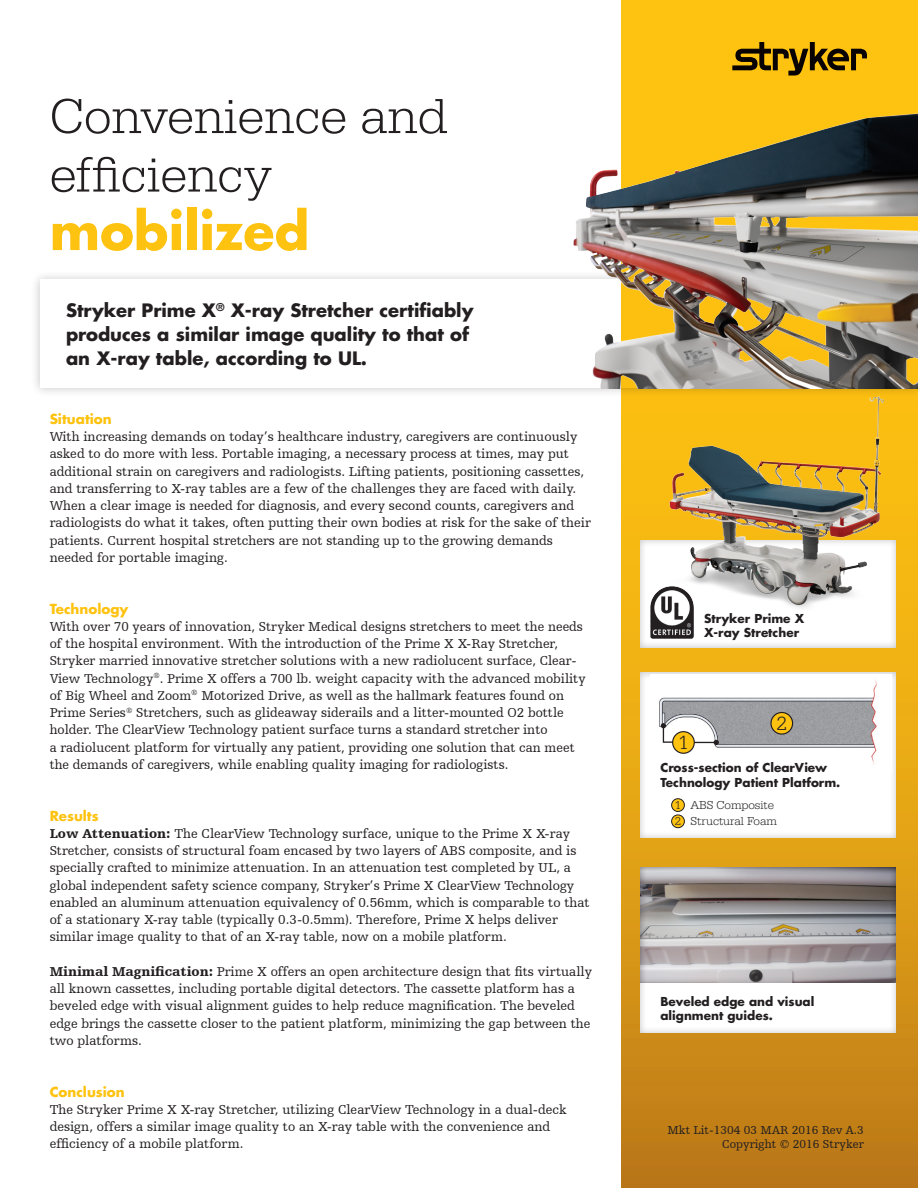
<style>
.page{position:relative;width:918px;height:1188px;background:#fff}
.page>*{position:absolute;margin:0;border:0;box-sizing:border-box;transform-origin:0 0}
.t1{font:300 51px "Egyptienne URW";color:#231f20}
.t2{font:700 51px "Futura Std";color:#fec210}
.t3{font:300 19.95px "Egyptienne URW";color:#231f20}
.t4{font:700 18px "Futura Std";color:#231f20}
.t5{font:13.5px/17.2px "Humanist Slabserif 712 BT";color:#231f20}
.t6{font:700 13.5px "Futura Std";color:#fec210}
.t7{font:700 12px/14.4px "Futura Std";color:#231f20}
.t8{font:12px "Humanist Slabserif 712 BT";color:#231f20}
.t9{font:300 12px "URW Egyptienne TOT";color:#231f20}
.t10{font:300 11.7px "Egyptienne URW";color:#231f20}
.s1{font-weight:900}
</style>
<div class="page">
<svg style="left:621px;top:0;width:297px;height:1188px;background:#de9f15"></svg>
<div style="left:638px;top:867px;width:258px;height:168px;background:#231f20;opacity:.3"></div>
<div style="left:638px;top:673px;width:258px;height:167px;background:#231f20;opacity:.3"></div>
<div style="left:638px;top:540px;width:258px;height:110px;background:#231f20;opacity:.3"></div>
<div style="left:31px;top:270px;width:887px;height:128px;background:#231f20;opacity:.25"></div>
<div style="left:40px;top:280px;width:878px;height:108px;background:#fff"></div>
<img style="left:541px;top:106px;width:377px;height:282px">
<svg style="left:732px;top:42px;width:135px;height:34px;background:#a0790a"></svg>
<img style="left:653px;top:387px;width:245px;height:233px">
<img style="left:650px;top:586px;width:43px;height:53px">
<img style="left:650px;top:674px;width:241px;height:96px">
<div style="left:771px;top:712px;width:22px;height:22px;background:#fec210;border-radius:50%"></div>
<div style="left:770px;top:712px;width:23px;height:23px;border:1px solid #231f20;border-radius:50%"></div>
<svg style="left:695px;top:740px;width:24px;height:5px"></svg>
<svg style="left:661px;top:723px;width:14px;height:20px"></svg>
<div style="left:673px;top:732px;width:21px;height:21px;background:#fec210;border-radius:50%"></div>
<div style="left:672px;top:731px;width:23px;height:23px;border:1px solid #231f20;border-radius:50%"></div>
<div style="left:672px;top:815px;width:12px;height:13px;background:#fec210;border-radius:50%"></div>
<div style="left:671px;top:815px;width:14px;height:13px;border:1px solid #231f20;border-radius:50%"></div>
<div style="left:672px;top:799px;width:12px;height:12px;background:#fec210;border-radius:50%"></div>
<div style="left:671px;top:798px;width:14px;height:14px;border:1px solid #231f20;border-radius:50%"></div>
<div style="left:639px;top:867px;width:257px;height:117px;background:#231f20;opacity:.3"></div>
<p class="t1" style="left:50px;top:86px;width:400px">Convenience and</p>
<p class="t1" style="left:50px;top:145px;width:223px">efficiency</p>
<p class="t2" style="left:50px;top:197px;width:261px">mobilized</p>
<p class="t4" style="left:66px;top:299px;width:409px">Stryker Prime X<sup>®</sup> X-ray Stretcher certifiably</p>
<p class="t4" style="left:66px;top:323px;width:404px">produces a similar image quality to that of</p>
<p class="t4" style="left:66px;top:347px;width:303px">an X-ray table, according to UL.</p>
<p class="t6" style="left:50px;top:410px;width:64px">Situation</p>
<p class="t5" style="left:50px;top:428px;width:529px">With increasing demands on today’s healthcare industry, caregivers are continuously</p>
<p class="t5" style="left:50px;top:445px;width:521px">asked to do more with less. Portable imaging, a necessary process at times, may put</p>
<p class="t5" style="left:50px;top:462px;width:536px">additional strain on caregivers and radiologists. Lifting patients, positioning cassettes,</p>
<p class="t5" style="left:50px;top:480px;width:528px">and transferring to X-ray tables are a few of the challenges they are faced with daily.</p>
<p class="t5" style="left:50px;top:497px;width:526px">When a clear image is needed for diagnosis, and every second counts, caregivers and</p>
<p class="t5" style="left:50px;top:514px;width:543px">radiologists do what it takes, often putting their own bodies at risk for the sake of their</p>
<p class="t5" style="left:50px;top:531px;width:505px">patients. Current hospital stretchers are not standing up to the growing demands needed for portable imaging.</p>
<p class="t6" style="left:50px;top:600px;width:80px">Technology</p>
<p class="t5" style="left:50px;top:618px;width:535px">With over 70 years of innovation, Stryker Medical designs stretchers to meet the needs</p>
<p class="t5" style="left:50px;top:635px;width:510px">of the hospital environment. With the introduction of the Prime X X-Ray Stretcher,</p>
<p class="t5" style="left:50px;top:652px;width:528px">Stryker married innovative stretcher solutions with a new radiolucent surface, Clear-</p>
<p class="t5" style="left:50px;top:669px;width:538px">View Technology<sup>®</sup>. Prime X offers a 700 lb. weight capacity with the advanced mobility</p>
<p class="t5" style="left:50px;top:687px;width:516px">of Big Wheel and Zoom<sup>®</sup> Motorized Drive, as well as the hallmark features found on</p>
<p class="t5" style="left:50px;top:704px;width:516px">Prime Series<sup>®</sup> Stretchers, such as glideaway siderails and a litter-mounted O2 bottle</p>
<p class="t5" style="left:50px;top:721px;width:499px">holder. The ClearView Technology patient surface turns a standard stretcher into</p>
<p class="t5" style="left:50px;top:738px;width:527px">a radiolucent platform for virtually any patient, providing one solution that can meet</p>
<p class="t5" style="left:50px;top:756px;width:460px">the demands of caregivers, while enabling quality imaging for radiologists.</p>
<p class="t6" style="left:50px;top:807px;width:51px">Results</p>
<p class="t5" style="left:50px;top:825px;width:542px"><span class="s1">Low Attenuation:</span> The ClearView Technology surface, unique to the Prime X X-ray Stretcher, consists of structural foam encased by two layers of ABS composite, and is specially crafted to minimize attenuation. In an attenuation test completed by UL, a global independent safety science company, Stryker’s Prime X ClearView Technology enabled an aluminum attenuation equivalency of 0.56mm, which is comparable to that of a stationary X-ray table (typically 0.3-0.5mm). Therefore, Prime X helps deliver similar image quality to that of an X-ray table, now on a mobile platform.</p>
<p class="t5" style="left:50px;top:963px;width:544px"><span class="s1">Minimal Magnification:</span> Prime X offers an open architecture design that fits virtually</p>
<p class="t5" style="left:50px;top:980px;width:527px">all known cassettes, including portable digital detectors. The cassette platform has a</p>
<p class="t5" style="left:50px;top:997px;width:527px">beveled edge with visual alignment guides to help reduce magnification. The beveled</p>
<p class="t5" style="left:50px;top:1014px;width:542px">edge brings the cassette closer to the patient platform, minimizing the gap between the</p>
<p class="t5" style="left:50px;top:1032px;width:94px">two platforms.</p>
<p class="t6" style="left:50px;top:1083px;width:77px">Conclusion</p>
<p class="t5" style="left:50px;top:1101px;width:519px">The Stryker Prime X X-ray Stretcher, utilizing ClearView Technology in a dual-deck</p>
<p class="t5" style="left:50px;top:1118px;width:502px">design, offers a similar image quality to an X-ray table with the convenience and</p>
<p class="t5" style="left:50px;top:1135px;width:195px">efficiency of a mobile platform.</p>
<p class="t7" style="left:704px;top:611px;width:102px">Stryker Prime X</p>
<p class="t7" style="left:704px;top:625px;width:97px">X-ray Stretcher</p>
<p class="t3" style="left:678px;top:731px;width:12px">1</p>
<p class="t3" style="left:776px;top:712px;width:12px">2</p>
<p class="t7" style="left:660px;top:760px;width:168px">Cross-section of ClearView</p>
<p class="t7" style="left:660px;top:775px;width:181px">Technology Patient Platform.</p>
<p class="t9" style="left:690px;top:798px;width:85px">ABS Composite</p>
<p class="t9" style="left:690px;top:814px;width:88px">Structural Foam</p>
<p class="t10" style="left:675px;top:798px;width:8px">1</p>
<p class="t10" style="left:675px;top:815px;width:8px">2</p>
<p class="t7" style="left:660px;top:994px;width:155px">Beveled edge and visual alignment guides.</p>
<p class="t8" style="left:667px;top:1123px;width:198px">Mkt Lit-1304 03 MAR 2016 Rev A.3</p>
<p class="t8" style="left:722px;top:1137px;width:143px">Copyright © 2016 Stryker</p>
</div>
